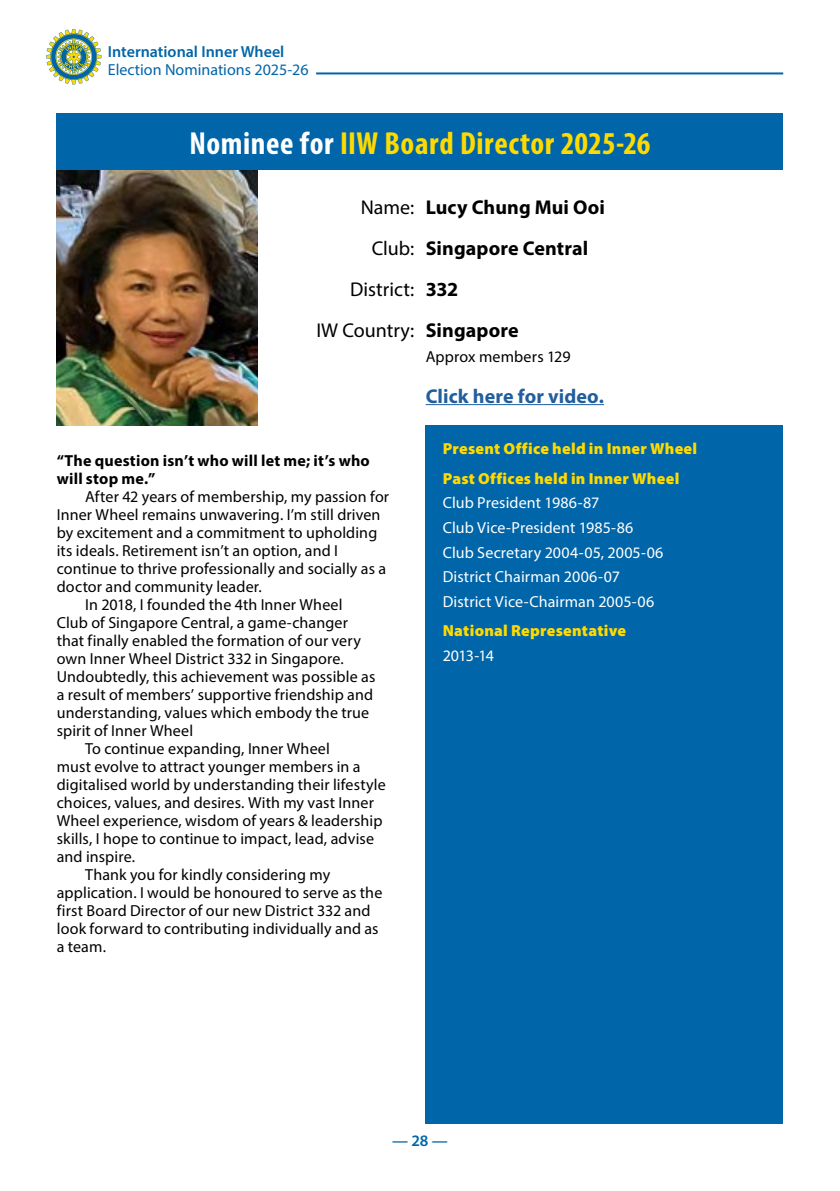
<style>
.page{position:relative;width:840px;height:1191px;background:#fff}
.page>*{position:absolute;margin:0;border:0;box-sizing:border-box;transform-origin:0 0}
.t1{font:700 condensed 32px "Myriad Pro";letter-spacing:.02em;color:#feda00}
.t2{font:700 20px/41px "Myriad Pro";letter-spacing:.005em;color:#000}
.t3{font:20px/41px "Myriad Pro";color:#000;text-align:right}
.t4{font:700 20px "Myriad Pro";letter-spacing:.005em;color:#215e9e}
.t5{font:16px "Myriad Pro";letter-spacing:.01em;color:#000}
.t6{font:16px/24.6px "Myriad Pro";letter-spacing:.005em;color:#fff}
.t7{font:900 16px/29.4px "Myriad Pro";letter-spacing:.015em;color:#feda00}
.t8{font:700 16px/18px "Myriad Pro";letter-spacing:.015em;color:#000}
.t9{font:600 16px "Myriad Pro";color:#0065a9}
.t10{font:16px "Myriad Pro";color:#0065a9}
.s1{color:#fff}
</style>
<div class="page">
<svg style="left:46px;top:29px;width:56px;height:56px"></svg>
<hr style="left:316px;top:72px;width:466px;height:2px;background:#0065a9">
<div style="left:57px;top:113px;width:725px;height:57px;background:#0065a9"></div>
<div style="left:425px;top:425px;width:357px;height:698px;background:#0065a9"></div>
<hr style="left:425px;top:404px;width:178px;height:1px;background:#215e9e">
<img style="left:57px;top:170px;width:200px;height:255px">
<p class="t9" style="left:108px;top:42px;width:178px">International Inner Wheel</p>
<p class="t10" style="left:108px;top:60px;width:202px">Election Nominations 2025-26</p>
<h1 class="t1" style="left:189px;top:123px;width:462px"><span class="s1">Nominee for</span> IIW Board Director 2025-26</h1>
<p class="t3" style="left:316px;top:186px;width:99px">Name:<br>Club:<br>District:<br>IW Country:</p>
<p class="t2" style="left:425px;top:186px;width:181px">Lucy Chung Mui Ooi<br>Singapore Central<br>332<br>Singapore</p>
<p class="t5" style="left:425px;top:346px;width:146px">Approx members 129</p>
<p class="t4" style="left:425px;top:383px;width:180px">Click here for video.</p>
<p class="t8" style="left:57px;top:451px;width:314px">“The question isn’t who will let me; it’s who will stop me.”</p>
<p class="t5" style="left:85px;top:486px;width:305px">After 42 years of membership, my passion for</p>
<p class="t5" style="left:57px;top:504px;width:325px">Inner Wheel remains unwavering. I’m still driven</p>
<p class="t5" style="left:57px;top:522px;width:322px">by excitement and a commitment to upholding</p>
<p class="t5" style="left:57px;top:540px;width:282px">its ideals. Retirement isn’t an option, and I</p>
<p class="t5" style="left:57px;top:558px;width:331px">continue to thrive professionally and socially as a</p>
<p class="t5" style="left:57px;top:576px;width:206px">doctor and community leader.</p>
<p class="t5" style="left:85px;top:594px;width:259px">In 2018, I founded the 4th Inner Wheel</p>
<p class="t5" style="left:57px;top:612px;width:292px">Club of Singapore Central, a game-changer</p>
<p class="t5" style="left:57px;top:630px;width:305px">that finally enabled the formation of our very</p>
<p class="t5" style="left:57px;top:648px;width:288px">own Inner Wheel District 332 in Singapore.</p>
<p class="t5" style="left:57px;top:666px;width:320px">Undoubtedly, this achievement was possible as</p>
<p class="t5" style="left:57px;top:684px;width:318px">a result of members’ supportive friendship and</p>
<p class="t5" style="left:57px;top:702px;width:314px">understanding, values which embody the true</p>
<p class="t5" style="left:57px;top:720px;width:138px">spirit of Inner Wheel</p>
<p class="t5" style="left:85px;top:738px;width:246px">To continue expanding, Inner Wheel</p>
<p class="t5" style="left:57px;top:756px;width:305px">must evolve to attract younger members in a</p>
<p class="t5" style="left:57px;top:774px;width:330px">digitalised world by understanding their lifestyle</p>
<p class="t5" style="left:57px;top:792px;width:318px">choices, values, and desires. With my vast Inner</p>
<p class="t5" style="left:57px;top:810px;width:327px">Wheel experience, wisdom of years &amp; leadership</p>
<p class="t5" style="left:57px;top:828px;width:318px">skills, I hope to continue to impact, lead, advise</p>
<p class="t5" style="left:57px;top:846px;width:80px">and inspire.</p>
<p class="t5" style="left:85px;top:864px;width:246px">Thank you for kindly considering my</p>
<p class="t5" style="left:57px;top:882px;width:327px">application. I would be honoured to serve as the</p>
<p class="t5" style="left:57px;top:900px;width:315px">first Board Director of our new District 332 and</p>
<p class="t5" style="left:57px;top:918px;width:323px">look forward to contributing individually and as</p>
<p class="t5" style="left:57px;top:936px;width:51px">a team.</p>
<p class="t7" style="left:442px;top:433px;width:256px">Present Office held in Inner Wheel<br>Past Offices held in Inner Wheel</p>
<p class="t6" style="left:442px;top:490px;width:222px">Club President 1986-87<br>Club Vice-President 1985-86<br>Club Secretary 2004-05, 2005-06<br>District Chairman 2006-07<br>District Vice-Chairman 2005-06</p>
<p class="t7" style="left:442px;top:616px;width:185px">National Representative</p>
<p class="t6" style="left:442px;top:643px;width:53px">2013-14</p>
<p class="t9" style="left:392px;top:1130px;width:57px">— 28 —</p>
</div>
